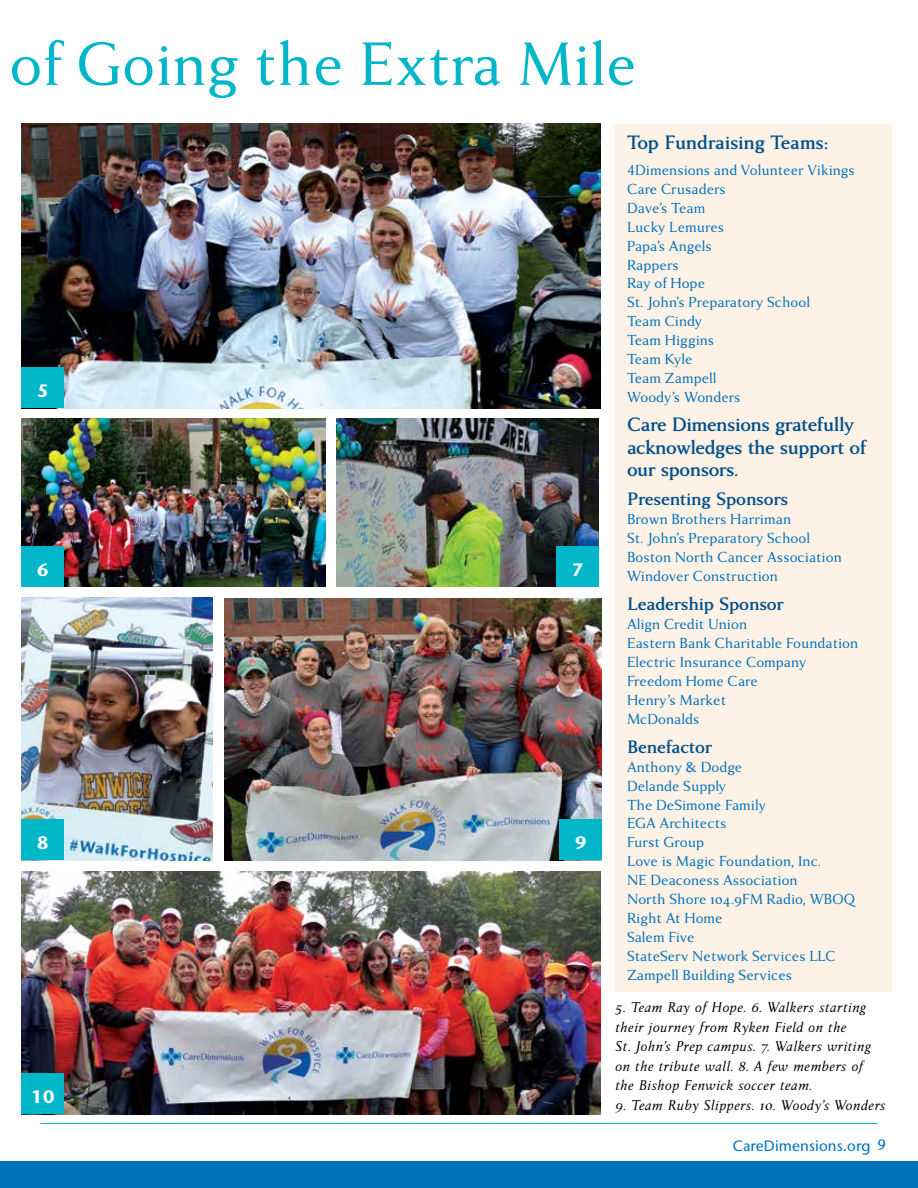
<style>
.page{position:relative;width:918px;height:1188px;background:#fff}
.page>*{position:absolute;margin:0;border:0;box-sizing:border-box;transform-origin:0 0}
.t1{font:66px "Anziano Pro";color:#00b7c9}
.t2{font:700 21px/22.5px "Anziano Pro";letter-spacing:-.02em;color:#00508c}
.t3{font:700 19.5px "Anziano Pro";letter-spacing:-.01em;color:#00508c}
.t4{font:700 18px "Stone Sans IIITC Std";color:#fff}
.t5{font:15.75px/18.9px "Anziano Pro";color:#0072bc}
.t6{font:italic 15.3px/19.5px "Anziano Pro";letter-spacing:.015em;color:#000}
.t7{font:500 15px "Stone Sans IIITC Std";letter-spacing:.005em;color:#0072bc}
</style>
<div class="page">
<img style="left:22px;top:871px;width:578px;height:243px">
<img style="left:22px;top:597px;width:191px;height:263px">
<img style="left:225px;top:599px;width:376px;height:261px">
<img style="left:337px;top:418px;width:262px;height:168px">
<hr style="left:40px;top:1123px;width:838px;height:1px;background:#00b7c9">
<div style="left:615px;top:124px;width:276px;height:867px;background:#fef1e5"></div>
<div style="left:0;top:1161px;width:918px;height:27px;background:#0072bc"></div>
<img style="left:22px;top:124px;width:578px;height:284px">
<div style="left:556px;top:546px;width:43px;height:41px;background:#00b7c9"></div>
<div style="left:22px;top:367px;width:42px;height:41px;background:#00b7c9"></div>
<div style="left:22px;top:820px;width:42px;height:40px;background:#00b7c9"></div>
<img style="left:22px;top:419px;width:303px;height:168px">
<div style="left:22px;top:546px;width:42px;height:41px;background:#00b7c9"></div>
<div style="left:22px;top:1074px;width:42px;height:40px;background:#00b7c9"></div>
<div style="left:559px;top:820px;width:43px;height:40px;background:#00b7c9"></div>
<h1 class="t1" style="left:9px;top:23px;width:629px">of Going the Extra Mile</h1>
<p class="t4" style="left:37px;top:379px;width:13px">5</p>
<p class="t4" style="left:37px;top:558px;width:13px">6</p>
<p class="t4" style="left:37px;top:831px;width:13px">8</p>
<p class="t4" style="left:31px;top:1085px;width:25px">10</p>
<p class="t4" style="left:572px;top:558px;width:13px">7</p>
<p class="t4" style="left:575px;top:831px;width:13px">9</p>
<h2 class="t2" style="left:627px;top:132px;width:203px">Top Fundraising Teams:</h2>
<p class="t5" style="left:627px;top:161px;width:229px">4Dimensions and Volunteer Vikings<br>Care Crusaders<br>Dave’s Team<br>Lucky Lemures<br>Papa’s Angels<br>Rappers<br>Ray of Hope<br>St. John’s Preparatory School<br>Team Cindy<br>Team Higgins<br>Team Kyle<br>Team Zampell<br>Woody’s Wonders</p>
<h2 class="t2" style="left:627px;top:414px;width:241px">Care Dimensions gratefully acknowledges the support of our sponsors.</h2>
<p class="t3" style="left:627px;top:487px;width:163px">Presenting Sponsors</p>
<p class="t5" style="left:627px;top:510px;width:216px">Brown Brothers Harriman<br>St. John’s Preparatory School<br>Boston North Cancer Association<br>Windover Construction</p>
<p class="t3" style="left:627px;top:592px;width:158px">Leadership Sponsor</p>
<p class="t5" style="left:627px;top:615px;width:233px">Align Credit Union<br>Eastern Bank Charitable Foundation<br>Electric Insurance Company<br>Freedom Home Care<br>Henry’s Market<br>McDonalds</p>
<p class="t3" style="left:627px;top:735px;width:87px">Benefactor</p>
<p class="t5" style="left:627px;top:758px;width:229px">Anthony &amp; Dodge<br>Delande Supply<br>The DeSimone Family<br>EGA Architects<br>Furst Group<br>Love is Magic Foundation, Inc.<br>NE Deaconess Association<br>North Shore 104.9FM Radio, WBOQ<br>Right At Home<br>Salem Five<br>StateServ Network Services LLC<br>Zampell Building Services</p>
<p class="t6" style="left:616px;top:998px;width:257px">5. Team Ray of Hope. 6. Walkers starting their journey from Ryken Field on the<br>St. John’s Prep campus. 7. Walkers writing on the tribute wall. 8. A few members of the Bishop Fenwick soccer team.</p>
<p class="t6" style="left:616px;top:1096px;width:272px">9. Team Ruby Slippers. 10. Woody’s Wonders</p>
<p class="t7" style="left:733px;top:1136px;width:155px">CareDimensions.org 9</p>
</div>
